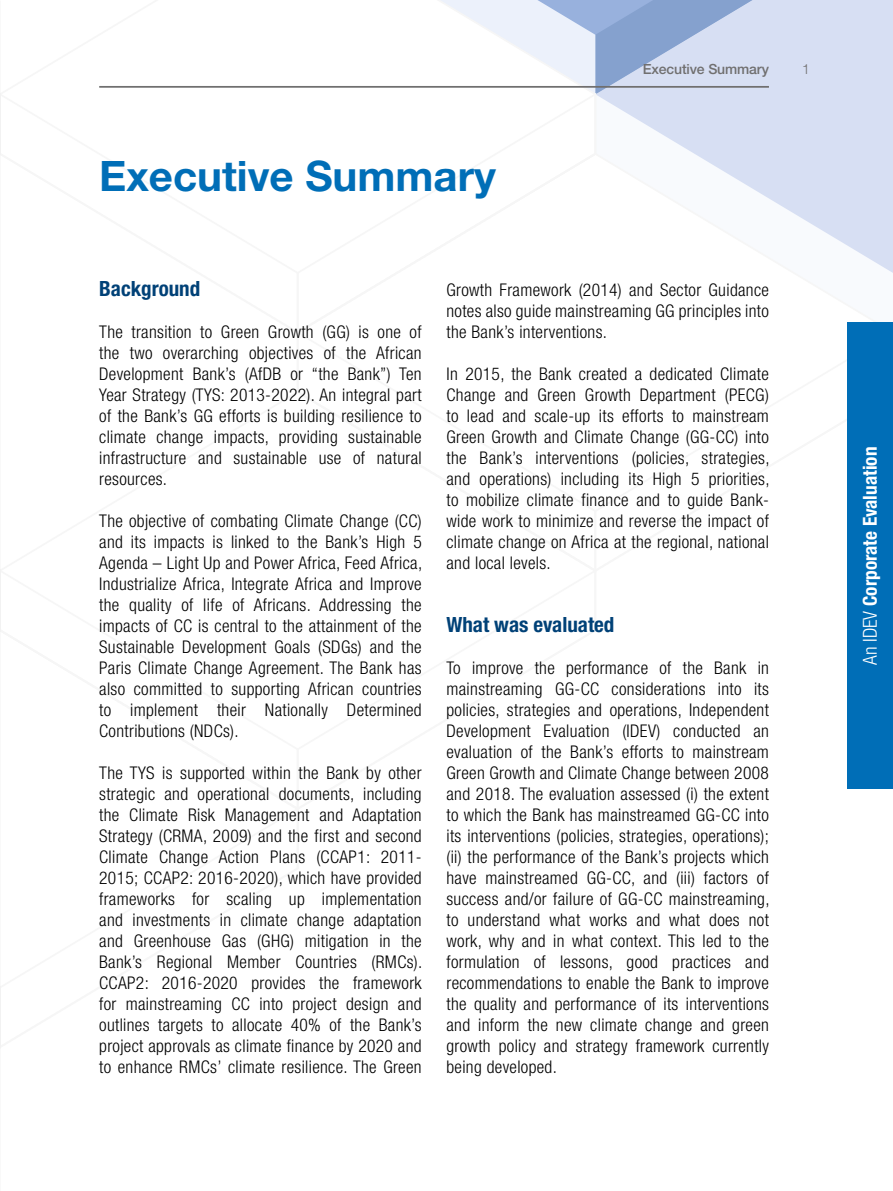
<style>
.page{position:relative;width:893px;height:1191px;background:#fff}
.page>*{position:absolute;margin:0;border:0;box-sizing:border-box;transform-origin:0 0}
.t1{font:700 42px "Helvetica Neue LT Std";color:#006eb7}
.t2{font:700 condensed 21px "Helvetica Neue LT Std";color:#004177}
.t3{font:700 condensed 19.25px "Helvetica Neue LT Std";color:#fff}
.t4{font:300 condensed 17.5px/21px "Helvetica Neue LT Std";letter-spacing:.02em;color:#000;text-align:justify}
.t5{font:500 14px "Helvetica Neue LT Std";letter-spacing:-.01em;color:#706f6f}
.t6{font:300 14px "Helvetica Neue LT Std";color:#706f6f}
.s1{font-weight:300}
</style>
<div class="page">
<div style="left:773px;top:0;width:120px;height:94px;background:#d7dff3"></div>
<svg style="left:598px;top:94px;width:295px;height:58px;fill:#d7dff3"></svg>
<svg style="left:597px;top:0;width:176px;height:94px;background:#b2c3e3"></svg>
<svg style="left:692px;top:152px;width:201px;height:121px"></svg>
<svg style="left:440px;top:0;width:157px;height:91px"></svg>
<svg style="left:0;top:93px;width:1px;height:955px"></svg>
<hr style="left:99px;top:86px;width:670px;height:2px;background:#706f6f">
<div style="left:847px;top:322px;width:46px;height:467px;background:#006eb7"></div>
<h1 class="t1" style="left:99px;top:150px;width:398px">Executive Summary</h1>
<p class="t5" style="left:643px;top:61px;width:128px">Executive Summary</p>
<p class="t6" style="left:802px;top:61px;width:9px">1</p>
<p class="t2" style="left:99px;top:276px;width:103px">Background</p>
<p class="t4" style="left:99px;top:321px;width:324px">The transition to Green Growth (GG) is one of the two overarching objectives of the African Development Bank’s (AfDB or “the Bank”) Ten Year Strategy (TYS: 2013-2022). An integral part of the Bank’s GG efforts is building resilience to climate change impacts, providing sustainable infrastructure and sustainable use of natural resources.</p>
<p class="t4" style="left:99px;top:510px;width:325px">The objective of combating Climate Change (CC) and its impacts is linked to the Bank’s High 5<br>Agenda – Light Up and Power Africa, Feed Africa, Industrialize Africa, Integrate Africa and Improve the quality of life of Africans. Addressing the impacts of CC is central to the attainment of the Sustainable Development Goals (SDGs) and the Paris Climate Change Agreement. The Bank has also committed to supporting African countries to implement their Nationally Determined Contributions (NDCs).</p>
<p class="t4" style="left:99px;top:762px;width:325px">The TYS is supported within the Bank by other strategic and operational documents, including the Climate Risk Management and Adaptation Strategy (CRMA, 2009) and the first and second Climate Change Action Plans (CCAP1: 2011- 2015; CCAP2: 2016-2020), which have provided frameworks for scaling up implementation and investments in climate change adaptation and Greenhouse Gas (GHG) mitigation in the Bank’s Regional Member Countries (RMCs).<br>CCAP2: 2016-2020 provides the framework for mainstreaming CC into project design and outlines targets to allocate 40% of the Bank’s project approvals as climate finance by 2020 and to enhance RMCs’ climate resilience. The Green</p>
<p class="t4" style="left:446px;top:279px;width:324px">Growth Framework (2014) and Sector Guidance notes also guide mainstreaming GG principles into the Bank’s interventions.</p>
<p class="t4" style="left:446px;top:363px;width:325px">In 2015, the Bank created a dedicated Climate Change and Green Growth Department (PECG) to lead and scale-up its efforts to mainstream Green Growth and Climate Change (GG-CC) into the Bank’s interventions (policies, strategies, and operations) including its High 5 priorities, to mobilize climate finance and to guide Bank&shy;wide work to minimize and reverse the impact of climate change on Africa at the regional, national and local levels.</p>
<p class="t2" style="left:446px;top:612px;width:169px">What was evaluated</p>
<p class="t4" style="left:446px;top:657px;width:325px">To improve the performance of the Bank in mainstreaming GG-CC considerations into its policies, strategies and operations, Independent Development Evaluation (IDEV) conducted an evaluation of the Bank’s efforts to mainstream Green Growth and Climate Change between 2008 and 2018. The evaluation assessed (i) the extent to which the Bank has mainstreamed GG-CC into its interventions (policies, strategies, operations); (ii) the performance of the Bank’s projects which have mainstreamed GG-CC, and (iii) factors of success and/or failure of GG-CC mainstreaming, to understand what works and what does not work, why and in what context. This led to the formulation of lessons, good practices and recommendations to enable the Bank to improve the quality and performance of its interventions and inform the new climate change and green growth policy and strategy framework currently being developed.</p>
<p class="t3" style="left:858px;top:665px;width:219px;rotate:-90deg"><span class="s1">An IDEV</span> Corporate Evaluation</p>
</div>
